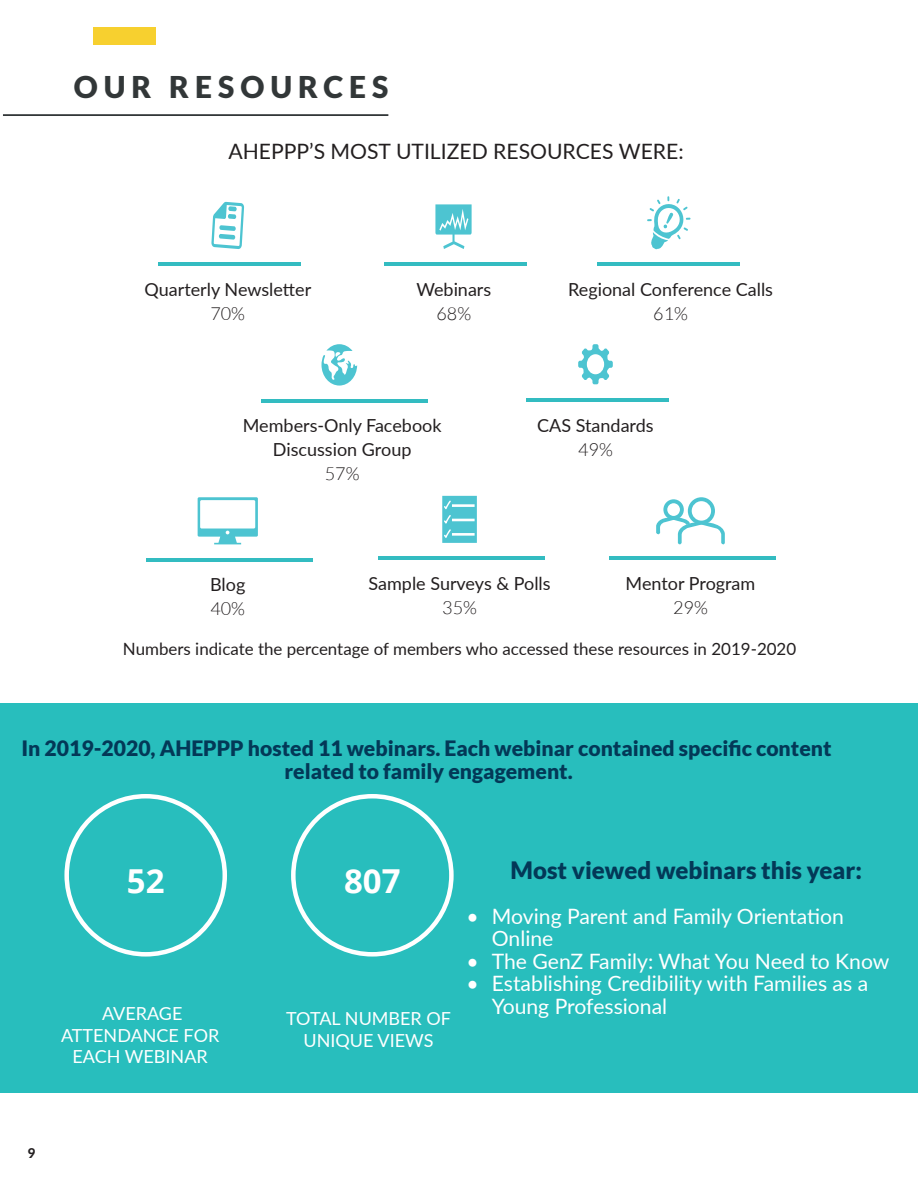
<style>
.page{position:relative;width:918px;height:1188px;background:#fff}
.page>*{position:absolute;margin:0;border:0;box-sizing:border-box;transform-origin:0 0}
.Blue_Text_-_Align_Ce{font:700 33px "Open Sans";color:#fff}
.Section_Header_-_Cen{font:900 30px "Lato";letter-spacing:.2em;color:#323738}
.Body_Text{font:900 24px "Lato";color:#033857}
.t1{font:21.15px/22.5px "Lato";color:#fff}
.Body_Text-2{font:900 21.15px "Lato";color:#033857}
.Body_Text-3{font:21.15px "Lato";color:#231f20}
.Images_Description{font:18px/24px "Lato";color:#231f20;text-align:center}
.Page_Section_Title{font:18px/21.6px "Lato";color:#fff;text-align:center}
.Body_Text-4{font:16.95px "Lato";color:#231f20}
.TOC_-_Masthead{font:800 13.5px "Lato";color:#231f20}
.s1{font-weight:300}
</style>
<div class="page">
<div style="left:93px;top:27px;width:62px;height:18px;background:#f7d02f"></div>
<hr style="left:3px;top:114px;width:385px;height:2px;background:#323738">
<svg style="left:322px;top:344px;width:35px;height:42px"></svg>
<svg style="left:435px;top:204px;width:37px;height:45px"></svg>
<svg style="left:211px;top:202px;width:33px;height:47px"></svg>
<hr style="left:158px;top:262px;width:142px;height:4px;background:#33bcc1">
<hr style="left:261px;top:399px;width:166px;height:4px;background:#33bcc1">
<hr style="left:384px;top:262px;width:143px;height:4px;background:#33bcc1">
<div style="left:1px;top:703px;width:917px;height:389px;background:#28bebd"></div>
<div style="left:64px;top:794px;width:163px;height:163px;border:4px solid #fff;border-radius:50%"></div>
<div style="left:291px;top:794px;width:163px;height:163px;border:4px solid #fff;border-radius:50%"></div>
<svg style="left:442px;top:496px;width:35px;height:47px;background:#67ccd7"></svg>
<svg style="left:656px;top:497px;width:69px;height:48px"></svg>
<svg style="left:198px;top:497px;width:60px;height:47px"></svg>
<svg style="left:647px;top:196px;width:44px;height:53px"></svg>
<hr style="left:598px;top:262px;width:142px;height:4px;background:#33bcc1">
<svg style="left:578px;top:344px;width:35px;height:40px"></svg>
<hr style="left:526px;top:398px;width:142px;height:4px;background:#33bcc1">
<hr style="left:147px;top:558px;width:166px;height:4px;background:#33bcc1">
<hr style="left:378px;top:556px;width:167px;height:4px;background:#33bcc1">
<hr style="left:609px;top:556px;width:166px;height:4px;background:#33bcc1">
<p class="Section_Header_-_Cen" style="left:74px;top:69px;width:316px">OUR RESOURCES</p>
<p class="Body_Text-3" style="left:228px;top:136px;width:457px">AHEPPP’S MOST UTILIZED RESOURCES WERE:</p>
<p class="Images_Description" style="left:145px;top:276px;width:168px">Quarterly Newsletter<br><span class="s1">70%</span></p>
<p class="Images_Description" style="left:416px;top:276px;width:76px">Webinars<br><span class="s1">68%</span></p>
<p class="Images_Description" style="left:568px;top:277px;width:206px">Regional Conference Calls<br><span class="s1">61%</span></p>
<p class="Images_Description" style="left:243px;top:413px;width:200px">Members-Only Facebook</p>
<p class="Images_Description" style="left:273px;top:437px;width:140px">Discussion Group<br><span class="s1">57%</span></p>
<p class="Images_Description" style="left:537px;top:412px;width:118px">CAS Standards<br><span class="s1">49%</span></p>
<p class="Images_Description" style="left:210px;top:572px;width:37px;text-align:left">Blog<br><span class="s1">40%</span></p>
<p class="Images_Description" style="left:369px;top:570px;width:184px">Sample Surveys &amp; Polls<br><span class="s1">35%</span></p>
<p class="Images_Description" style="left:626px;top:570px;width:131px">Mentor Program<br><span class="s1">29%</span></p>
<p class="Body_Text-4" style="left:123px;top:636px;width:675px">Numbers indicate the percentage of members who accessed these resources in 2019-2020</p>
<p class="Body_Text-2" style="left:21px;top:736px;width:812px">In 2019-2020, AHEPPP hosted 11 webinars. Each webinar contained specific content</p>
<p class="Body_Text-2" style="left:284px;top:758px;width:290px">related to family engagement.</p>
<p class="Blue_Text_-_Align_Ce" style="left:127px;top:858px;width:39px">52</p>
<p class="Page_Section_Title" style="left:61px;top:1002px;width:160px">AVERAGE<br>ATTENDANCE FOR<br>EACH WEBINAR</p>
<p class="TOC_-_Masthead" style="left:28px;top:1143px;width:9px">9</p>
<p class="Blue_Text_-_Align_Ce" style="left:344px;top:858px;width:58px">807</p>
<p class="Page_Section_Title" style="left:286px;top:1007px;width:166px">TOTAL NUMBER OF<br>UNIQUE VIEWS</p>
<p class="Body_Text" style="left:511px;top:856px;width:353px">Most viewed webinars this year:</p>
<p class="t1" style="left:492px;top:904px;width:354px;text-indent:-25px">• Moving Parent and Family Orientation<br>Online</p>
<p class="t1" style="left:466px;top:949px;width:425px">• The GenZ Family: What You Need to Know</p>
<p class="t1" style="left:492px;top:972px;width:378px;text-indent:-25px">• Establishing Credibility with Families as a<br>Young Professional</p>
</div>
